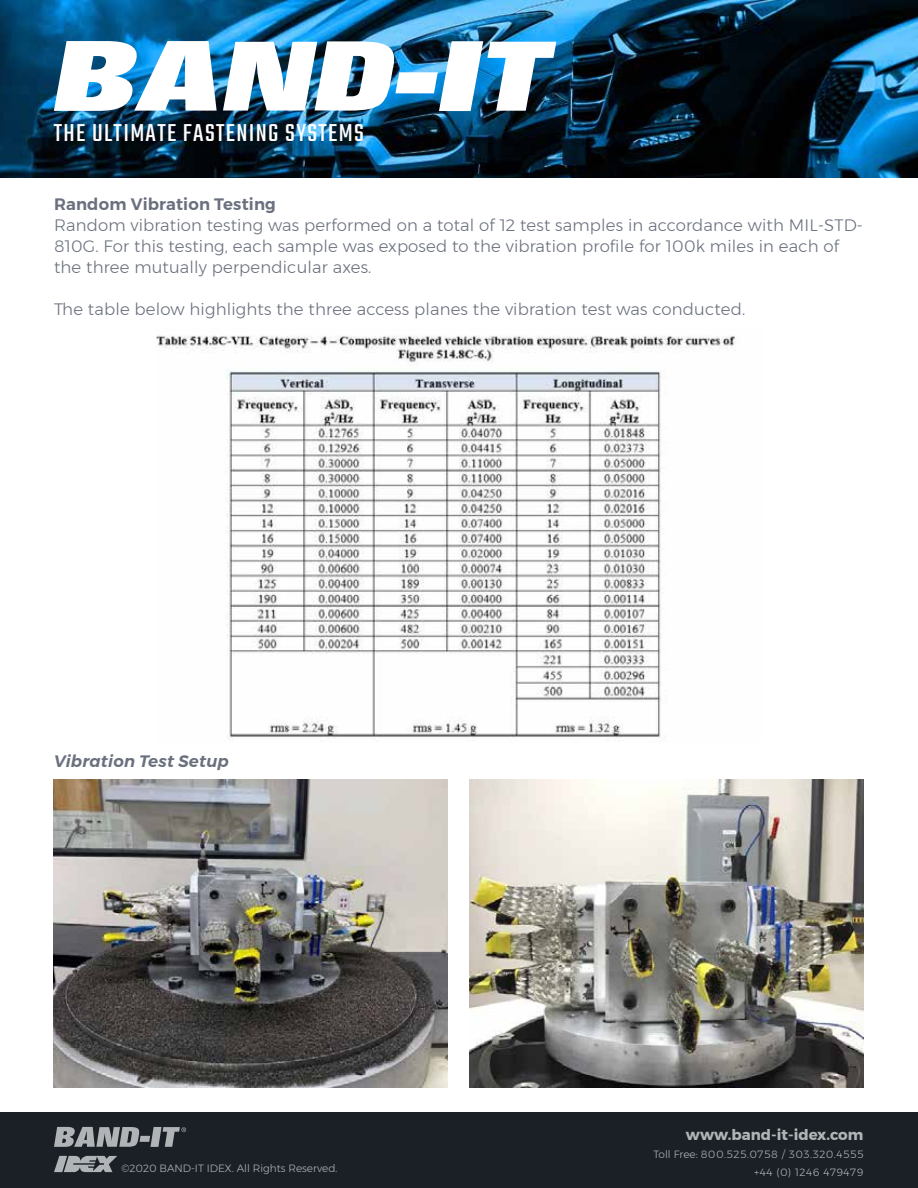
<style>
.page{position:relative;width:918px;height:1188px;background:#fff}
.page>*{position:absolute;margin:0;border:0;box-sizing:border-box;transform-origin:0 0}
.t1{font:27px "Teko";letter-spacing:.05em;color:#fff}
.t2{font:300 16.5px/21px "Montserrat";letter-spacing:.01em;color:#6a707d}
.t3{font:600 16.5px "Montserrat";letter-spacing:.01em;color:#6a707d}
.t4{font:italic 600 16.5px "Montserrat";letter-spacing:.01em;color:#6a707d}
.t5{font:700 15px "Montserrat";color:#b1b4b6}
.t6{font:300 10.5px/18px "Montserrat";letter-spacing:.05em;color:#b1b4b6;text-align:right}
.t7{font:300 10.5px "Montserrat";color:#b1b4b6}
</style>
<div class="page">
<img style="left:0;top:0;width:918px;height:177px">
<svg style="left:54px;top:41px;width:163px;height:70px"></svg>
<img style="left:223px;top:41px;width:333px;height:70px">
<div style="left:0;top:1112px;width:918px;height:76px;background:#1a2026"></div>
<svg style="left:54px;top:1127px;width:132px;height:20px"></svg>
<svg style="left:54px;top:1156px;width:63px;height:16px"></svg>
<img style="left:157px;top:335px;width:579px;height:407px">
<img style="left:54px;top:779px;width:394px;height:309px">
<img style="left:470px;top:779px;width:394px;height:309px">
<h1 class="t1" style="left:54px;top:117px;width:312px">THE ULTIMATE FASTENING SYSTEMS</h1>
<p class="t3" style="left:54px;top:191px;width:223px">Random Vibration Testing</p>
<p class="t2" style="left:54px;top:214px;width:810px">Random vibration testing was performed on a total of 12 test samples in accordance with MIL-STD-<br>810G. For this testing, each sample was exposed to the vibration profile for 100k miles in each of the three mutually perpendicular axes.</p>
<p class="t2" style="left:54px;top:298px;width:693px">The table below highlights the three access planes the vibration test was conducted.</p>
<p class="t4" style="left:54px;top:748px;width:177px">Vibration Test Setup</p>
<p class="t7" style="left:122px;top:1160px;width:217px">©2020 BAND-IT IDEX. All Rights Reserved.</p>
<p class="t5" style="left:686px;top:1123px;width:179px">www.band-it-idex.com</p>
<p class="t6" style="left:654px;top:1145px;width:211px">Toll Free: 800.525.0758 / 303.320.4555 +44 (0) 1246 479479</p>
</div>
